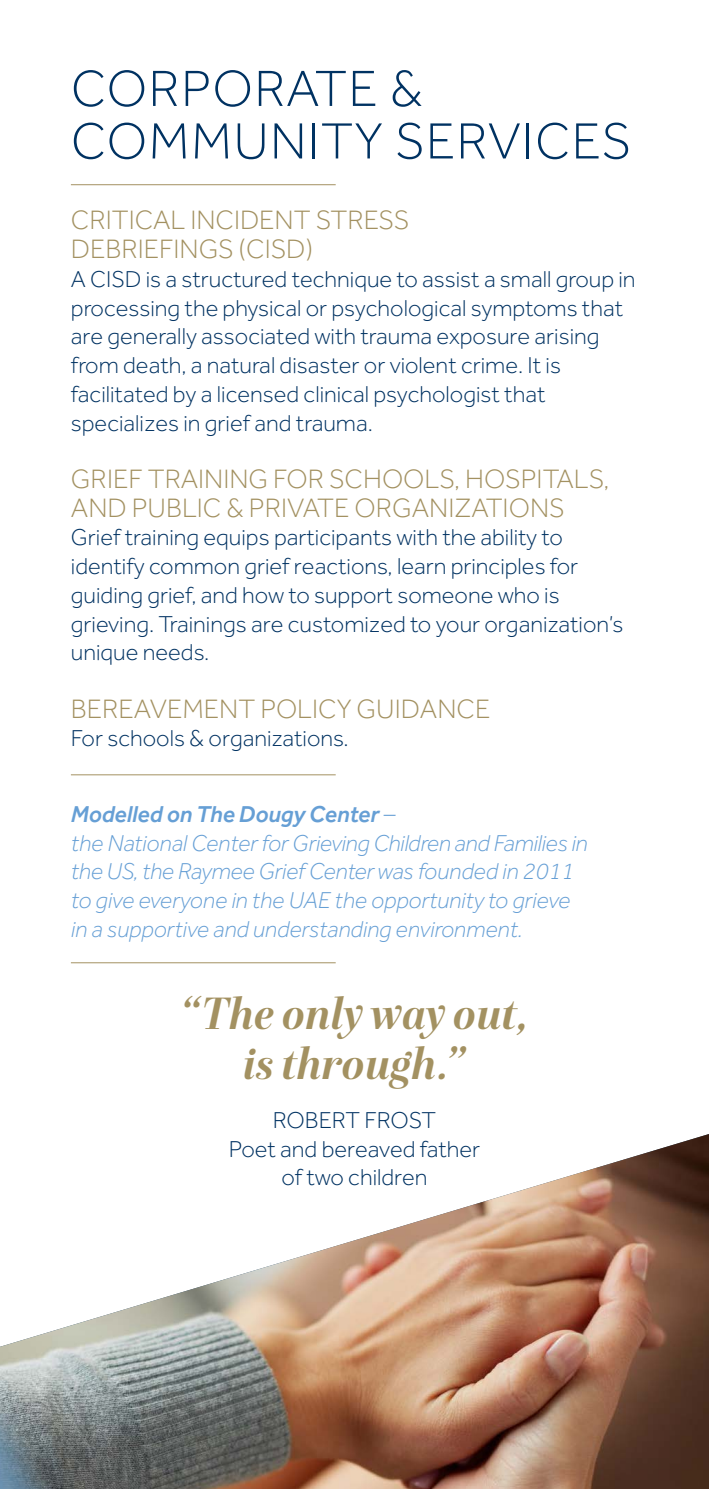
<style>
.page{position:relative;width:709px;height:1489px;background:#fff}
.page>*{position:absolute;margin:0;border:0;box-sizing:border-box;transform-origin:0 0}
.t1{font:300 52.5px/52.5px "Effra";letter-spacing:.025em;color:#003262}
.t2{font:italic 700 45px/50px "Exquise FY";color:#a39161;text-align:center}
.t3{font:300 27.5px/28.8px "Effra";color:#a39161}
.t4{font:300 23.75px/28.8px "Effra";color:#003262}
.t5{font:italic 300 23.75px/28.8px "Effra";color:#669fd5}
.s1{font-weight:500}
</style>
<div class="page">
<img style="left:0;top:1134px;width:709px;height:354px">
<hr style="left:71px;top:184px;width:265px;height:1px;background:#a39161">
<hr style="left:71px;top:774px;width:265px;height:1px;background:#a39161">
<hr style="left:71px;top:962px;width:265px;height:1px;background:#a39161">
<h1 class="t1" style="left:71px;top:62px;width:561px">CORPORATE &amp;<br>COMMUNITY SERVICES</h1>
<p class="t3" style="left:71px;top:206px;width:340px">CRITICAL INCIDENT STRESS<br>DEBRIEFINGS (CISD)</p>
<p class="t4" style="left:71px;top:264px;width:566px">A CISD is a structured technique to assist a small group in processing the physical or psychological symptoms that are generally associated with trauma exposure arising from death, a natural disaster or violent crime. It is facilitated by a licensed clinical psychologist that specializes in grief and trauma.</p>
<p class="t3" style="left:71px;top:464px;width:540px">GRIEF TRAINING FOR SCHOOLS, HOSPITALS,<br>AND PUBLIC &amp; PRIVATE ORGANIZATIONS</p>
<p class="t4" style="left:71px;top:523px;width:554px">Grief training equips participants with the ability to identify common grief reactions, learn principles for guiding grief, and how to support someone who is grieving. Trainings are customized to your organization’s unique needs.</p>
<p class="t3" style="left:71px;top:694px;width:421px">BEREAVEMENT POLICY GUIDANCE</p>
<p class="t4" style="left:71px;top:724px;width:279px">For schools &amp; organizations.</p>
<p class="t5" style="left:71px;top:799px;width:518px"><span class="s1">Modelled on The Dougy Center</span> –<br>the National Center for Grieving Children and Families in the US, the Raymee Grief Center was founded in 2011 to give everyone in the UAE the opportunity to grieve in a supportive and understanding environment.</p>
<h2 class="t2" style="left:179px;top:987px;width:351px">“The only way out, is through.”</h2>
<p class="t4" style="left:229px;top:1105px;width:253px;text-align:center">ROBERT FROST<br>Poet and bereaved father of two children</p>
</div>
